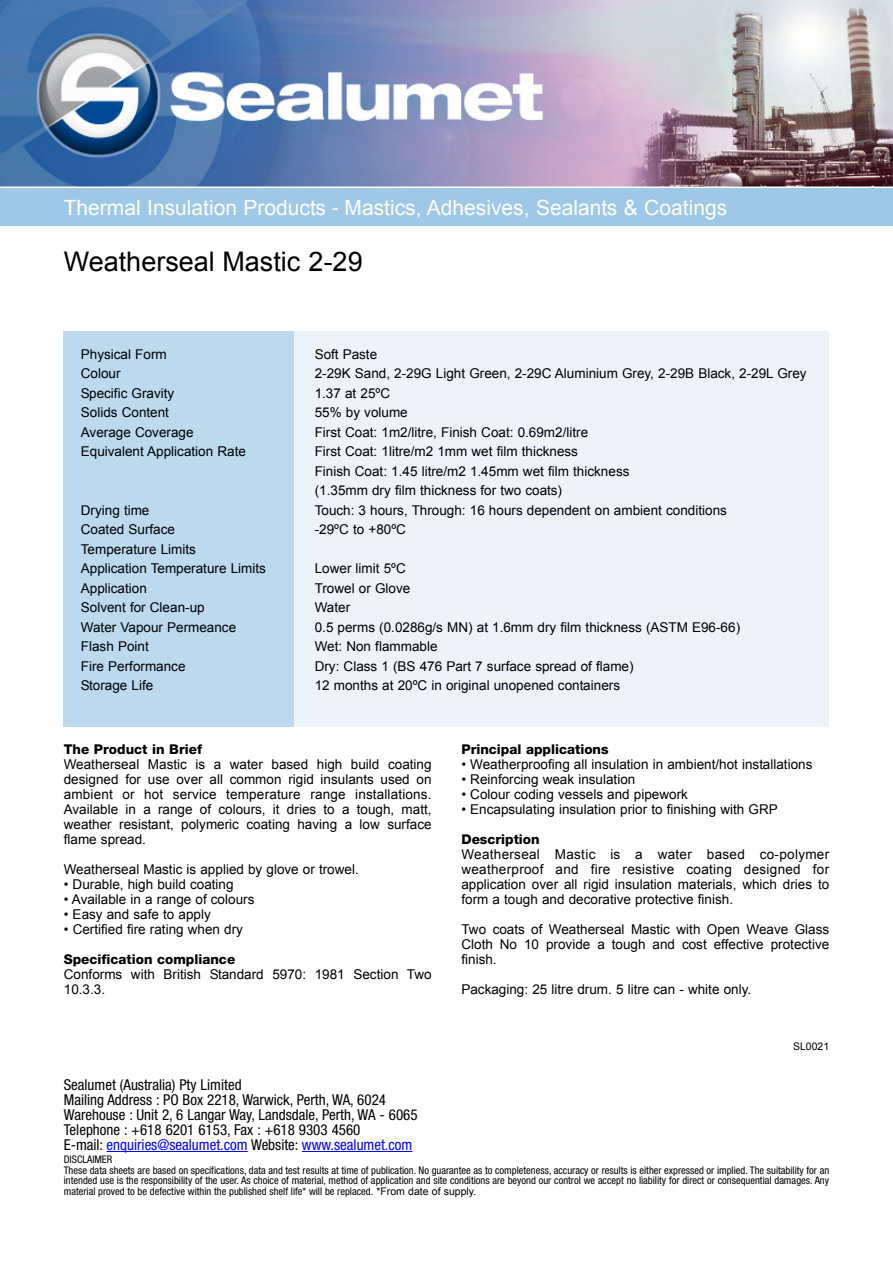
<style>
.page{position:relative;width:893px;height:1263px;background:#fff}
.page>*{position:absolute;margin:0;border:0;box-sizing:border-box;transform-origin:0 0}
.t1{font:27px "Arial";color:#000}
.t2{font:21px "Arial";color:#fff}
.t3{font:condensed 15px/15px "Helvetica Neue";color:#000}
.t4{font:13.5px/15px "Arial";color:#000;text-align:justify}
.t5{font:800 13.5px "Helvetica Neue";color:#000}
.t6{font:condensed 10.5px/10.5px "Helvetica Neue";color:#000}
.t7{font:10.5px "Arial";color:#000}
.s1{font-family:"Helvetica Neue";font-stretch:condensed}
.s2{color:#00f}
.s3{font-family:"Arial";font-stretch:normal}
</style>
<div class="page">
<div style="left:64px;top:332px;width:765px;height:395px;background:#ecf4fa"></div>
<div style="left:64px;top:332px;width:230px;height:395px;background:#bcd9ee"></div>
<img style="left:0;top:0;width:893px;height:186px">
<div style="left:0;top:187px;width:893px;height:39px;background:#9fc8e7"></div>
<hr style="left:0;top:186px;width:893px;height:2px;background:#fff">
<hr style="left:107px;top:1151px;width:141px;height:1px;background:#00f">
<hr style="left:302px;top:1151px;width:110px;height:1px;background:#00f">
<h2 class="t2" style="left:64px;top:196px;width:665px">Thermal Insulation Products <span class="s1">-</span> Mastics, Adhesives, Sealants &amp; Coatings</h2>
<h1 class="t1" style="left:64px;top:246px;width:300px">Weatherseal Mastic 2-29</h1>
<p class="t4" style="left:81px;top:346px;width:87px">Physical Form</p>
<p class="t4" style="left:315px;top:346px;width:64px">Soft Paste</p>
<p class="t4" style="left:81px;top:366px;width:41px">Colour</p>
<p class="t4" style="left:315px;top:366px;width:493px">2-29K Sand, 2-29G Light Green, 2-29C Aluminium Grey, 2-29B Black, 2-29L Grey</p>
<p class="t4" style="left:81px;top:385px;width:95px">Specific Gravity</p>
<p class="t4" style="left:315px;top:385px;width:77px">1.37 at 25ºC</p>
<p class="t4" style="left:81px;top:405px;width:90px">Solids Content</p>
<p class="t4" style="left:315px;top:405px;width:95px">55% by volume</p>
<p class="t4" style="left:81px;top:424px;width:114px">Average Coverage</p>
<p class="t4" style="left:315px;top:424px;width:275px">First Coat: 1m2/litre, Finish Coat: 0.69m2/litre</p>
<p class="t4" style="left:81px;top:444px;width:167px">Equivalent Application Rate</p>
<p class="t4" style="left:315px;top:442px;width:316px;line-height:19.5px;text-align:left">First Coat: 1litre/m2 1mm wet film thickness<br>Finish Coat: 1.45 litre/m2 1.45mm wet film thickness (1.35mm dry film thickness for two coats)</p>
<p class="t4" style="left:81px;top:502px;width:70px">Drying time</p>
<p class="t4" style="left:315px;top:502px;width:414px">Touch: 3 hours, Through: 16 hours dependent on ambient conditions</p>
<p class="t4" style="left:81px;top:522px;width:96px">Coated Surface</p>
<p class="t4" style="left:315px;top:522px;width:93px">-29ºC to +80ºC</p>
<p class="t4" style="left:81px;top:539px;width:186px;line-height:19.5px">Temperature Limits<br>Application Temperature Limits</p>
<p class="t4" style="left:315px;top:561px;width:93px">Lower limit 5ºC</p>
<p class="t4" style="left:81px;top:580px;width:68px">Application</p>
<p class="t4" style="left:315px;top:580px;width:97px">Trowel or Glove</p>
<p class="t4" style="left:81px;top:600px;width:125px">Solvent for Clean-up</p>
<p class="t4" style="left:315px;top:600px;width:37px">Water</p>
<p class="t4" style="left:81px;top:619px;width:157px">Water Vapour Permeance</p>
<p class="t4" style="left:315px;top:619px;width:427px">0.5 perms (0.0286g/s MN) at 1.6mm dry film thickness (ASTM E96-66)</p>
<p class="t4" style="left:81px;top:639px;width:69px">Flash Point</p>
<p class="t4" style="left:315px;top:639px;width:124px">Wet: Non flammable</p>
<p class="t4" style="left:81px;top:658px;width:106px">Fire Performance</p>
<p class="t4" style="left:315px;top:658px;width:320px">Dry: Class 1 (BS 476 Part 7 surface spread of flame)</p>
<p class="t4" style="left:81px;top:678px;width:74px">Storage Life</p>
<p class="t4" style="left:315px;top:678px;width:307px">12 months at 20ºC in original unopened containers</p>
<p class="t5" style="left:64px;top:744px;width:140px">The Product in Brief</p>
<p class="t4" style="left:64px;top:757px;width:369px">Weatherseal Mastic is a water based high build coating designed for use over all common rigid insulants used on ambient or hot service temperature range installations.<br>Available in a range of colours, it dries to a tough, matt, weather resistant, polymeric coating having a low surface flame spread.</p>
<p class="t4" style="left:64px;top:862px;width:297px">Weatherseal Mastic is applied by glove or trowel.</p>
<p class="t4" style="left:64px;top:877px;width:171px">• Durable, high build coating</p>
<p class="t4" style="left:64px;top:892px;width:192px">• Available in a range of colours</p>
<p class="t4" style="left:64px;top:907px;width:148px">• Easy and safe to apply</p>
<p class="t4" style="left:64px;top:922px;width:181px">• Certified fire rating when dry</p>
<p class="t5" style="left:64px;top:954px;width:173px">Specification compliance</p>
<p class="t4" style="left:64px;top:967px;width:369px">Conforms with British Standard 5970: 1981 Section Two<br>10.3.3.</p>
<p class="t5" style="left:461px;top:744px;width:149px">Principal applications</p>
<p class="t4" style="left:461px;top:757px;width:352px">• Weatherproofing all insulation in ambient/hot installations</p>
<p class="t4" style="left:461px;top:772px;width:175px">• Reinforcing weak insulation</p>
<p class="t4" style="left:461px;top:787px;width:228px">• Colour coding vessels and pipework</p>
<p class="t4" style="left:461px;top:802px;width:318px">• Encapsulating insulation prior to finishing with GRP</p>
<p class="t5" style="left:461px;top:834px;width:80px">Description</p>
<p class="t4" style="left:461px;top:847px;width:369px">Weatherseal Mastic is a water based co-polymer weatherproof and fire resistive coating designed for application over all rigid insulation materials, which dries to form a tough and decorative protective finish.</p>
<p class="t4" style="left:461px;top:922px;width:369px">Two coats of Weatherseal Mastic with Open Weave Glass Cloth No 10 provide a tough and cost effective protective finish.</p>
<p class="t4" style="left:461px;top:982px;width:291px">Packaging: 25 litre drum. 5 litre can - white only.</p>
<p class="t7" style="left:793px;top:1040px;width:38px">SL0021</p>
<p class="t3" style="left:64px;top:1078px;width:355px">Sealumet (Australia) Pty Limited<br>Mailing Address : PO Box 2218, Warwick, Perth, WA, 6024<br>Warehouse : Unit 2, 6 Langar Way, Landsdale, Perth, WA - 6065<br>Telephone : +618 6201 6153, Fax : +618 9303 4560<br>E-mail: <span class="s2">enquiries@sealumet.com</span> Website: <span class="s2">www.sealumet.com</span></p>
<p class="t6" style="left:64px;top:1155px;width:767px">DISCLAIMER<br>These data sheets are based on specifications, data and test results at time of publication. No guarantee as to completeness, accuracy or results is either expressed or implied. The suitability for an intended use is the responsibility of the user. As choice of material, method of application and site conditions are beyond our control we accept no liability for direct or consequential damages. Any material proved to be defective within the published shelf life* will be replaced. <span class="s3">*From date of supply.</span></p>
</div>
